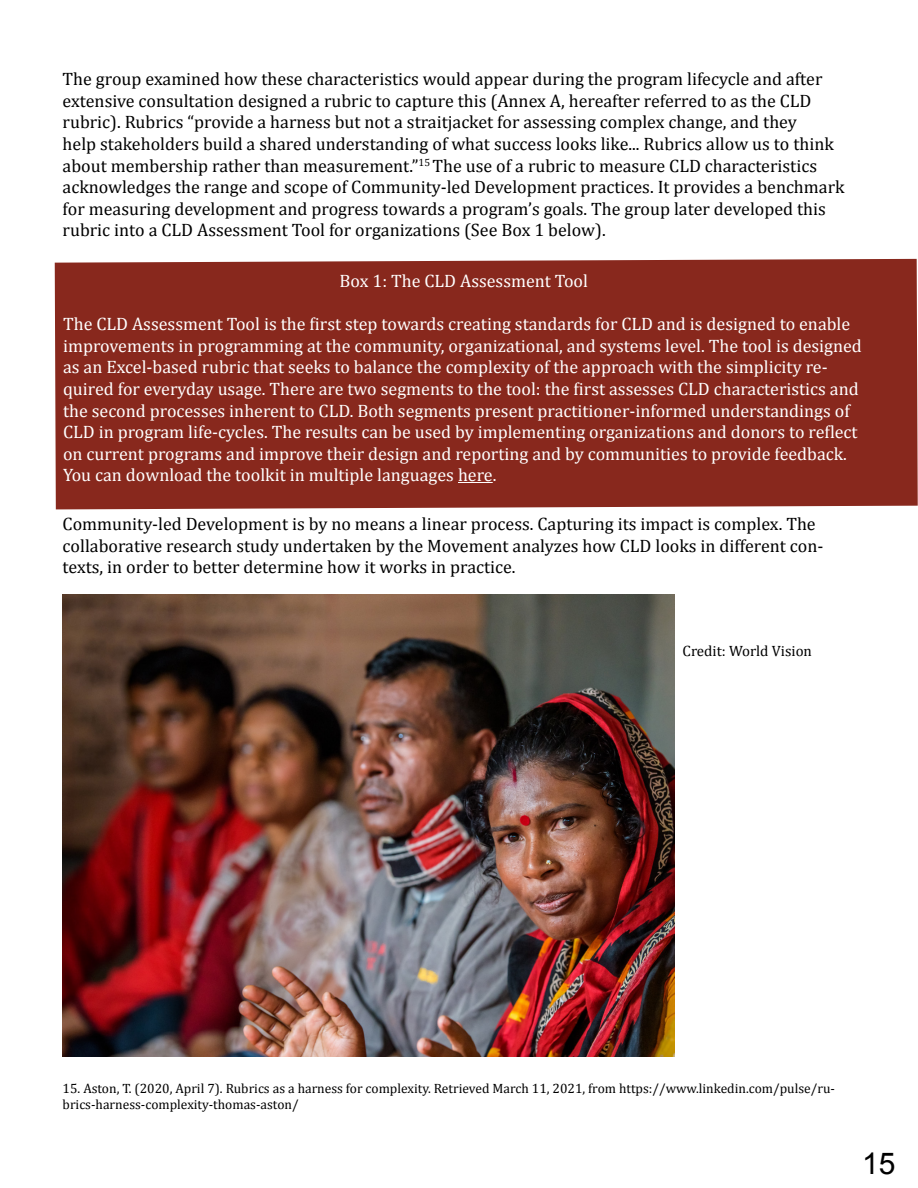
<style>
.page{position:relative;width:918px;height:1188px;background:#fff}
.page>*{position:absolute;margin:0;border:0;box-sizing:border-box;transform-origin:0 0}
.t1{font:30px "Arial";color:#000}
.t2{font:18px/21.6px "Cambria";color:#000}
.t3{font:18px/21.6px "Cambria";color:#fff}
.t4{font:15px "Cambria";color:#000}
.t5{font:13.5px/16.2px "Cambria";color:#000}
</style>
<div class="page">
<div style="left:55px;top:259px;width:863px;height:250px;background:#88281d"></div>
<hr style="left:458px;top:482px;width:35px;height:1px;background:#fff">
<img style="left:63px;top:594px;width:612px;height:462px">
<p class="t2" style="left:63px;top:68px;width:783px">The group examined how these characteristics would appear during the program lifecycle and after extensive consultation designed a rubric to capture this (Annex A, hereafter referred to as the CLD rubric). Rubrics “provide a harness but not a straitjacket for assessing complex change, and they<br>help stakeholders build a shared understanding of what success looks like... Rubrics allow us to think about membership rather than measurement.”<sup>15</sup> The use of a rubric to measure CLD characteristics acknowledges the range and scope of Community-led Development practices. It provides a benchmark for measuring development and progress towards a program’s goals. The group later developed this rubric into a CLD Assessment Tool for organizations (See Box 1 below).</p>
<p class="t3" style="left:339px;top:270px;width:250px">Box 1: The CLD Assessment Tool</p>
<p class="t3" style="left:63px;top:313px;width:800px">The CLD Assessment Tool is the first step towards creating standards for CLD and is designed to enable improvements in programming at the community, organizational, and systems level. The tool is designed as an Excel-based rubric that seeks to balance the complexity of the approach with the simplicity re&shy;quired for everyday usage. There are two segments to the tool: the first assesses CLD characteristics and the second processes inherent to CLD. Both segments present practitioner-informed understandings of CLD in program life-cycles. The results can be used by implementing organizations and donors to reflect on current programs and improve their design and reporting and by communities to provide feedback.<br>You can download the toolkit in multiple languages here.</p>
<p class="t2" style="left:63px;top:513px;width:762px">Community-led Development is by no means a linear process. Capturing its impact is complex. The collaborative research study undertaken by the Movement analyzes how CLD looks in different con&shy;texts, in order to better determine how it works in practice.</p>
<p class="t4" style="left:683px;top:642px;width:131px">Credit: World Vision</p>
<p class="t5" style="left:63px;top:1080px;width:774px">15. Aston, T. (2020, April 7). Rubrics as a harness for complexity. Retrieved March 11, 2021, from https://www.linkedin.com/pulse/ru&shy;brics-harness-complexity-thomas-aston/</p>
<h1 class="t1" style="left:862px;top:1144px;width:35px">15</h1>
</div>
